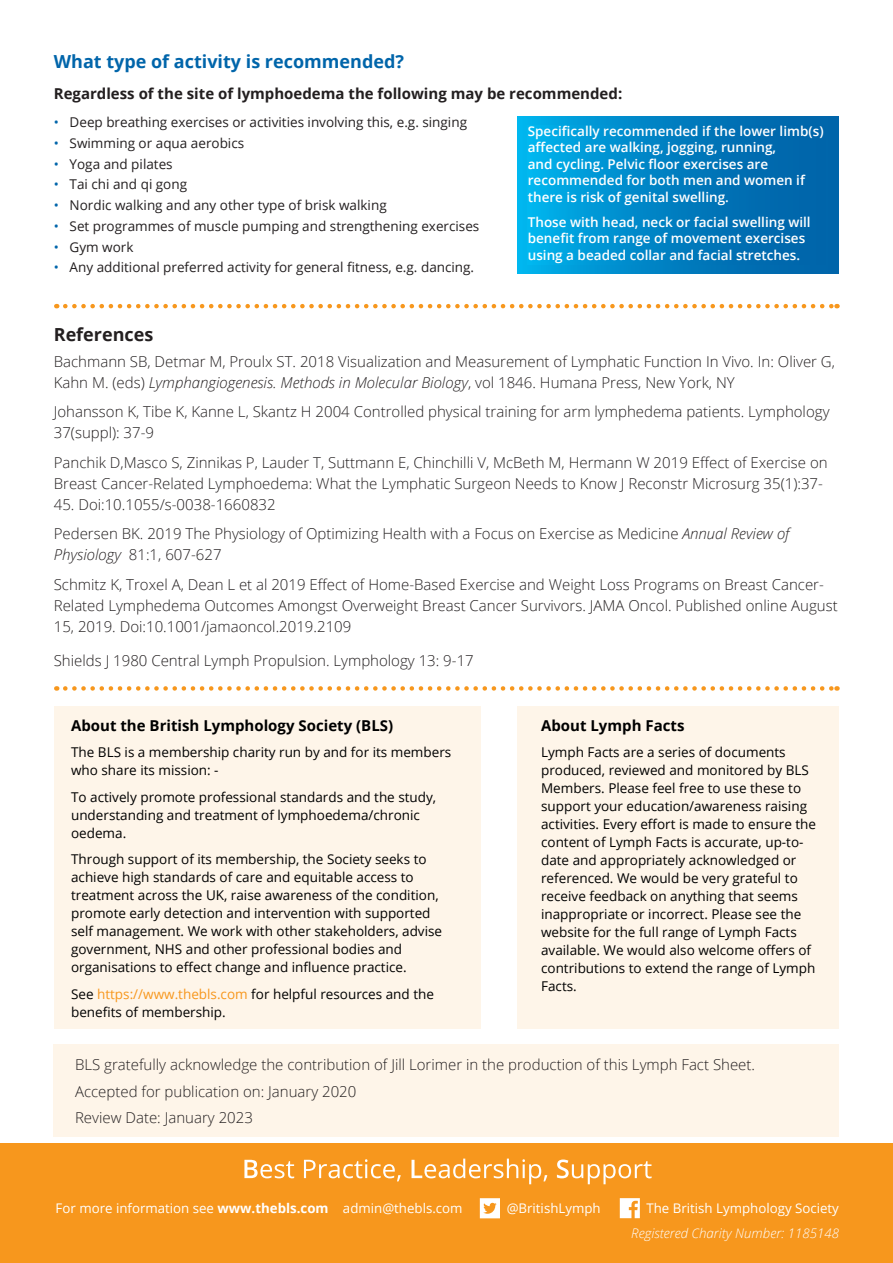
<style>
.page{position:relative;width:893px;height:1263px;background:#fff}
.page>*{position:absolute;margin:0;border:0;box-sizing:border-box;transform-origin:0 0}
.t1{font:700 18px "Open Sans";color:#0065aa}
.t2{font:700 18px "Open Sans";color:#231f20}
.t3{font:300 15px/21px "Open Sans";color:#231f20}
.t4{font:700 15px "Open Sans";color:#231f20}
.t5{font:700 15px "Open Sans";color:#000}
.t6{font:13.5px/18px "Open Sans";color:#000}
.t7{font:13.5px "Open Sans";color:#231f20}
.t8{font:600 13.5px/16.5px "Open Sans";color:#fff}
.t9{font:13.2px "Open Sans";color:#fff}
.t10{font:italic 300 13.2px "Open Sans";color:#fff}
.s1{color:#0065aa}
.s2{font-style:italic}
.s3{color:#f7971d}
.s4{font-weight:700}
</style>
<div class="page">
<div style="left:54px;top:706px;width:426px;height:323px;background:#fef5e9"></div>
<div style="left:517px;top:706px;width:322px;height:323px;background:#fef5e9"></div>
<div style="left:0;top:1144px;width:893px;height:119px;background:#f7971d"></div>
<svg style="left:480px;top:1198px;width:20px;height:20px"></svg>
<svg style="left:620px;top:1198px;width:20px;height:20px"></svg>
<svg style="left:244px;top:1160px;width:50px;height:18px"></svg>
<svg style="left:304px;top:1159px;width:97px;height:22px"></svg>
<svg style="left:411px;top:1158px;width:136px;height:26px"></svg>
<svg style="left:557px;top:1159px;width:95px;height:25px"></svg>
<div style="left:54px;top:1045px;width:785px;height:92px;background:#fef5e9"></div>
<svg style="left:65px;top:686px;width:772px;height:5px"></svg>
<svg style="left:65px;top:304px;width:772px;height:4px"></svg>
<svg style="left:517px;top:117px;width:322px;height:156px;background:#0087c7"></svg>
<div style="left:528px;top:125px;width:298px;height:139px;background:linear-gradient(to right,#00abe7,#005aa1)"></div>
<p class="t1" style="left:54px;top:49px;width:352px">What type of activity is recommended?</p>
<p class="t4" style="left:54px;top:82px;width:570px">Regardless of the site of lymphoedema the following may be recommended:</p>
<p class="t8" style="left:528px;top:122px;width:297px">Specifically recommended if the lower limb(s) affected are walking, jogging, running,<br>and cycling. Pelvic floor exercises are recommended for both men and women if there is risk of genital swelling.</p>
<p class="t8" style="left:528px;top:213px;width:284px">Those with head, neck or facial swelling will benefit from range of movement exercises using a beaded collar and facial stretches.</p>
<p class="t7" style="left:54px;top:113px;width:415px"><span class="s1">•</span> Deep breathing exercises or activities involving this, e.g. singing</p>
<p class="t7" style="left:54px;top:134px;width:192px"><span class="s1">•</span> Swimming or aqua aerobics</p>
<p class="t7" style="left:54px;top:154px;width:120px"><span class="s1">•</span> Yoga and pilates</p>
<p class="t7" style="left:54px;top:175px;width:135px"><span class="s1">•</span> Tai chi and qi gong</p>
<p class="t7" style="left:54px;top:196px;width:334px"><span class="s1">•</span> Nordic walking and any other type of brisk walking</p>
<p class="t7" style="left:54px;top:217px;width:427px"><span class="s1">•</span> Set programmes of muscle pumping and strengthening exercises</p>
<p class="t7" style="left:54px;top:237px;width:81px"><span class="s1">•</span> Gym work</p>
<p class="t7" style="left:54px;top:258px;width:422px"><span class="s1">•</span> Any additional preferred activity for general fitness, e.g. dancing.</p>
<p class="t2" style="left:54px;top:322px;width:101px">References</p>
<p class="t3" style="left:54px;top:350px;width:783px">Bachmann SB, Detmar M, Proulx ST. 2018 Visualization and Measurement of Lymphatic Function In Vivo. In: Oliver G,<br>Kahn M. (eds) <span class="s2">Lymphangiogenesis. Methods in Molecular Biology</span>, vol 1846. Humana Press, New York, NY</p>
<p class="t3" style="left:54px;top:401px;width:777px">Johansson K, Tibe K, Kanne L, Skantz H 2004 Controlled physical training for arm lymphedema patients. Lymphology<br>37(suppl): 37-9</p>
<p class="t3" style="left:54px;top:451px;width:775px">Panchik D,Masco S, Zinnikas P, Lauder T, Suttmann E, Chinchilli V, McBeth M, Hermann W 2019 Effect of Exercise on<br>Breast Cancer-Related Lymphoedema: What the Lymphatic Surgeon Needs to Know J Reconstr Microsurg 35(1):37-</p>
<p class="t3" style="left:54px;top:489px;width:737px;line-height:29.5px">45. Doi:10.1055/s-0038-1660832<br>Pedersen BK. 2019 The Physiology of Optimizing Health with a Focus on Exercise as Medicine <span class="s2">Annual Review of</span></p>
<p class="t3" style="left:54px;top:540px;width:772px;line-height:29.5px"><span class="s2">Physiology</span> 81:1, 607-627<br>Schmitz K, Troxel A, Dean L et al 2019 Effect of Home-Based Exercise and Weight Loss Programs on Breast Cancer-</p>
<p class="t3" style="left:54px;top:594px;width:785px">Related Lymphedema Outcomes Amongst Overweight Breast Cancer Survivors. JAMA Oncol. Published online August<br>15, 2019. Doi:10.1001/jamaoncol.2019.2109</p>
<p class="t3" style="left:54px;top:649px;width:421px">Shields J 1980 Central Lymph Propulsion. Lymphology 13: 9-17</p>
<p class="t5" style="left:71px;top:715px;width:324px">About the British Lymphology Society (BLS)</p>
<p class="t6" style="left:71px;top:743px;width:382px">The BLS is a membership charity run by and for its members who share its mission: -</p>
<p class="t6" style="left:71px;top:787px;width:367px">To actively promote professional standards and the study, understanding and treatment of lymphoedema/chronic oedema.</p>
<p class="t6" style="left:71px;top:850px;width:373px">Through support of its membership, the Society seeks to achieve high standards of care and equitable access to treatment across the UK, raise awareness of the condition, promote early detection and intervention with supported self management. We work with other stakeholders, advise government, NHS and other professional bodies and organisations to effect change and influence practice.</p>
<p class="t6" style="left:71px;top:984px;width:364px">See <span class="s3">https://www.thebls.com</span> for helpful resources and the benefits of membership.</p>
<p class="t5" style="left:541px;top:715px;width:145px">About Lymph Facts</p>
<p class="t6" style="left:541px;top:743px;width:276px">Lymph Facts are a series of documents produced, reviewed and monitored by BLS Members. Please feel free to use these to support your education/awareness raising activities. Every effort is made to ensure the content of Lymph Facts is accurate, up-to&shy;date and appropriately acknowledged or referenced. We would be very grateful to receive feedback on anything that seems inappropriate or incorrect. Please see the website for the full range of Lymph Facts available. We would also welcome offers of contributions to extend the range of Lymph Facts.</p>
<p class="t3" style="left:75px;top:1051px;width:681px;line-height:26.7px">BLS gratefully acknowledge the contribution of Jill Lorimer in the production of this Lymph Fact Sheet.<br>Accepted for publication on: January 2020<br>Review Date: January 2023</p>
<p class="t9" style="left:56px;top:1199px;width:408px">For more information see <span class="s4">www.thebls.com</span> admin@thebls.com</p>
<p class="t9" style="left:507px;top:1199px;width:96px">@BritishLymph</p>
<p class="t9" style="left:646px;top:1199px;width:194px">The British Lymphology Society</p>
<p class="t10" style="left:631px;top:1224px;width:209px">Registered Charity Number: 1185148</p>
</div>
